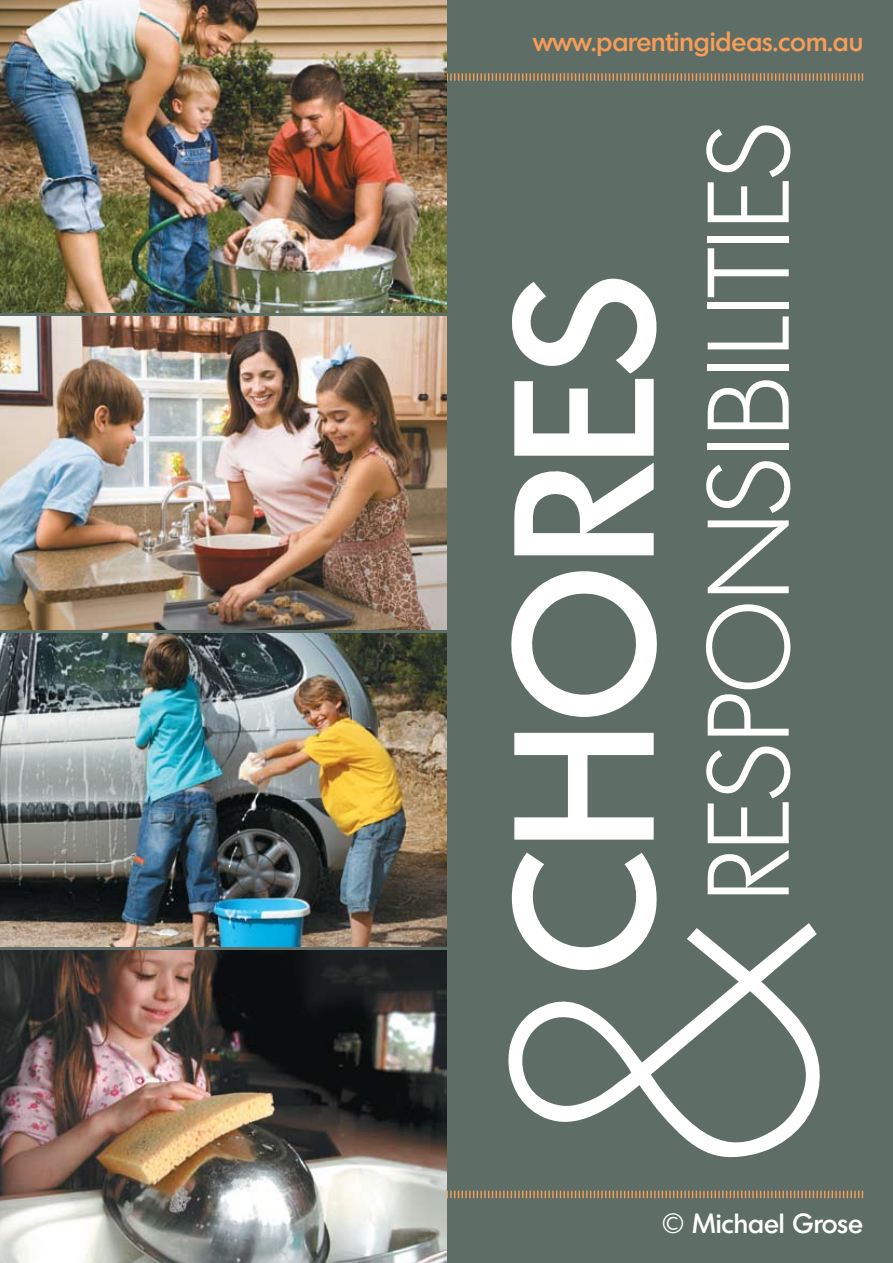
<style>
.page{position:relative;width:893px;height:1263px;background:#5e6e66}
.page>*{position:absolute;margin:0;border:0;box-sizing:border-box;transform-origin:0 0}
.t1{font:200 415.2px "Montreal";color:#fff}
.t2{font:500 193.5px "Montreal";color:#fff}
.t3{font:300 112.5px "Montreal";color:#fff}
.t4{font:500 27px "Montreal";color:#f89d57}
.t5{font:500 27px "Montreal";color:#fff}
</style>
<div class="page">
<svg style="left:446px;top:73px;width:417px;height:8px"></svg>
<svg style="left:446px;top:1191px;width:417px;height:7px"></svg>
<img style="left:0;top:0;width:446px;height:313px">
<img style="left:0;top:317px;width:446px;height:312px">
<img style="left:0;top:634px;width:446px;height:312px">
<img style="left:0;top:950px;width:446px;height:313px">
<p class="t4" style="left:533px;top:25px;width:332px">www.parentingideas.com.au</p>
<h3 class="t3" style="left:684px;top:901px;width:781px;rotate:-90deg">responsibilities</h3>
<h2 class="t2" style="left:465px;top:976px;width:707px;rotate:-90deg">Chores</h2>
<h1 class="t1" style="left:440px;top:1173px;width:256px;rotate:-90deg">&amp;</h1>
<p class="t5" style="left:661px;top:1207px;width:201px">© Michael Grose</p>
</div>
